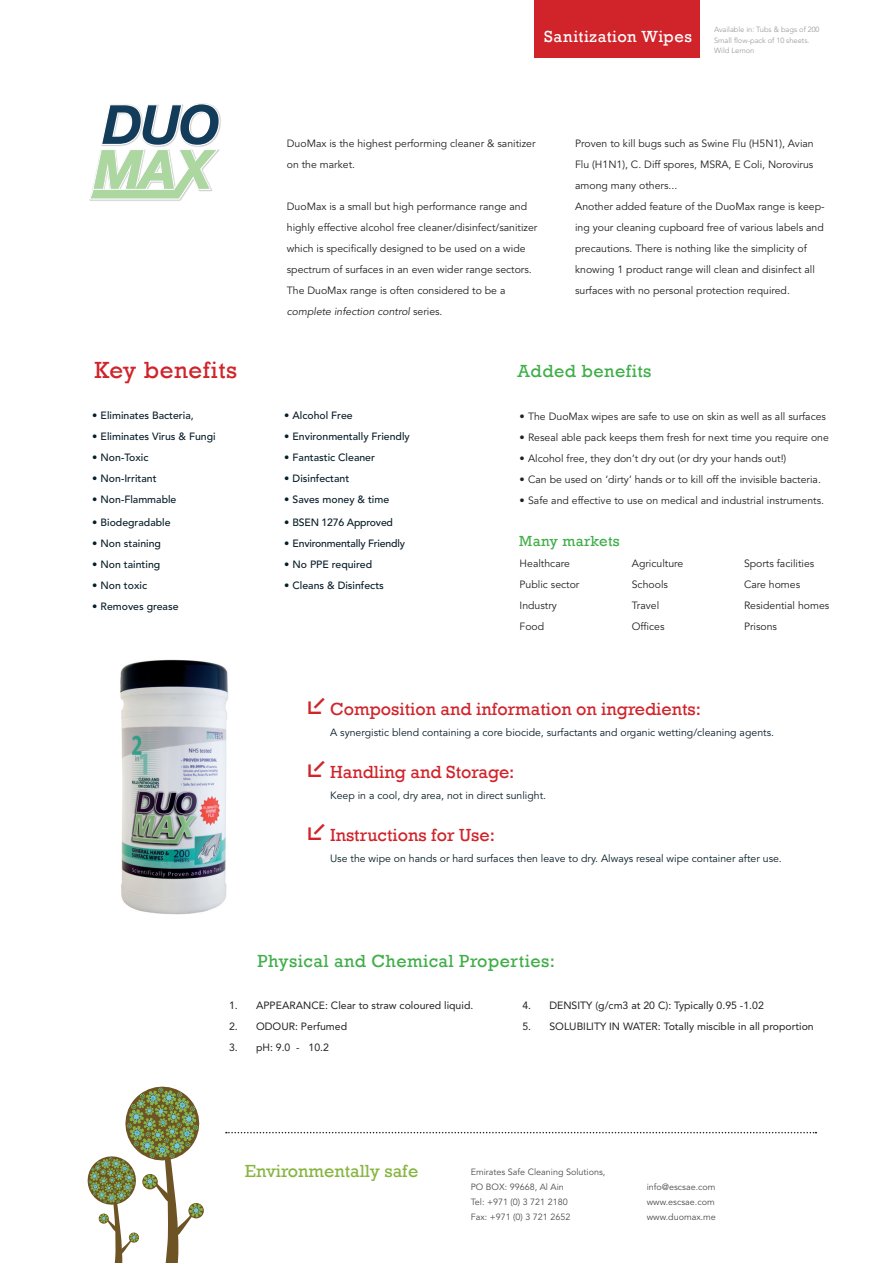
<style>
.page{position:relative;width:893px;height:1263px;background:#fff}
.page>*{position:absolute;margin:0;border:0;box-sizing:border-box;transform-origin:0 0}
.t1{font:36px "Klavika Arrows";color:#d1232a}
.t2{font:24px "Rockwell";letter-spacing:.025em;color:#d1232a}
.t3{font:18px "Rockwell";color:#d1232a}
.t4{font:18px "Rockwell";letter-spacing:.025em;color:#40ae49}
.t5{font:18px "Rockwell";color:#87b540}
.t6{font:16.5px "Rockwell";letter-spacing:.035em;color:#fff}
.t7{font:15px "Rockwell";letter-spacing:.025em;color:#40ae49}
.t8{font:10.5px/21px "Avenir LT Std";color:#231f20}
.t9{font:500 10.5px "Avenir LT Std";color:#081d28}
.t10{font:10.5px "Avenir LT Std";color:#081d28}
.t11{font:10.5px "Avenir LT Std";color:#231f20}
.t12{font:500 10.5px "Avenir LT Std";letter-spacing:-.02em;color:#081d28}
.t13{font:italic 10.5px "Avenir LT Std";color:#231f20}
.t14{font:9px "Avenir LT Std";color:#4b4c4d}
.t15{font:300 7.5px "Avenir LT Std";color:#939598}
.s1{font-style:normal}
</style>
<div class="page">
<img style="left:120px;top:659px;width:108px;height:256px">
<div style="left:534px;top:0;width:166px;height:58px;background:#d1232a"></div>
<img style="left:89px;top:199px;width:93px;height:2px">
<svg style="left:91px;top:103px;width:129px;height:96px"></svg>
<svg style="left:226px;top:1132px;width:590px;height:1px"></svg>
<svg style="left:87px;top:1086px;width:117px;height:177px"></svg>
<p class="t6" style="left:544px;top:27px;width:149px">Sanitization Wipes</p>
<p class="t15" style="left:714px;top:25px;width:107px">Available in: Tubs &amp; bags of 200</p>
<p class="t15" style="left:714px;top:36px;width:97px">Small flow-pack of 10 sheets.</p>
<p class="t15" style="left:714px;top:46px;width:42px">Wild Lemon</p>
<p class="t2" style="left:95px;top:356px;width:144px">Key benefits</p>
<p class="t9" style="left:92px;top:409px;width:103px">• Eliminates Bacteria,</p>
<p class="t9" style="left:92px;top:430px;width:125px">• Eliminates Virus &amp; Fungi</p>
<p class="t9" style="left:92px;top:451px;width:58px">• Non-Toxic</p>
<p class="t9" style="left:92px;top:472px;width:66px">• Non-Irritant</p>
<p class="t9" style="left:92px;top:493px;width:86px">• Non-Flammable</p>
<p class="t9" style="left:92px;top:516px;width:80px">• Biodegradable</p>
<p class="t9" style="left:92px;top:537px;width:70px">• Non staining</p>
<p class="t9" style="left:92px;top:558px;width:70px">• Non tainting</p>
<p class="t9" style="left:92px;top:579px;width:57px">• Non toxic</p>
<p class="t9" style="left:92px;top:600px;width:88px">• Removes grease</p>
<p class="t8" style="left:287px;top:134px;width:250px">DuoMax is the highest performing cleaner &amp; sanitizer on the market.</p>
<p class="t8" style="left:287px;top:197px;width:252px">DuoMax is a small but high performance range and highly effective alcohol free cleaner/disinfect/sanitizer which is specifically designed to be used on a wide spectrum of surfaces in an even wider range sectors.<br>The DuoMax range is often considered to be a</p>
<p class="t13" style="left:287px;top:306px;width:157px">complete infection control <span class="s1">series.</span></p>
<p class="t8" style="left:575px;top:134px;width:240px;text-align:justify">Proven to kill bugs such as Swine Flu (H5N1), Avian Flu (H1N1), C. Diff spores, MSRA, E Coli, Norovirus among many others...</p>
<p class="t8" style="left:575px;top:197px;width:251px">Another added feature of the DuoMax range is keep&shy;ing your cleaning cupboard free of various labels and precautions. There is nothing like the simplicity of knowing 1 product range will clean and disinfect all surfaces with no personal protection required.</p>
<p class="t9" style="left:284px;top:409px;width:70px">• Alcohol Free</p>
<p class="t9" style="left:284px;top:430px;width:127px">• Environmentally Friendly</p>
<p class="t9" style="left:284px;top:451px;width:92px">• Fantastic Cleaner</p>
<p class="t9" style="left:284px;top:472px;width:67px">• Disinfectant</p>
<p class="t9" style="left:284px;top:493px;width:107px">• Saves money &amp; time</p>
<p class="t12" style="left:284px;top:516px;width:111px">• BSEN 1276 Approved</p>
<p class="t12" style="left:284px;top:537px;width:122px">• Environmentally Friendly</p>
<p class="t9" style="left:284px;top:558px;width:90px">• No PPE required</p>
<p class="t9" style="left:284px;top:579px;width:101px">• Cleans &amp; Disinfects</p>
<p class="t4" style="left:518px;top:360px;width:135px">Added benefits</p>
<p class="t8" style="left:520px;top:406px;width:308px">• The DuoMax wipes are safe to use on skin as well as all surfaces</p>
<p class="t8" style="left:520px;top:427px;width:311px">• Reseal able pack keeps them fresh for next time you require one</p>
<p class="t8" style="left:520px;top:448px;width:268px">• Alcohol free, they don’t dry out (or dry your hands out!)</p>
<p class="t8" style="left:520px;top:469px;width:303px">• Can be used on ‘dirty’ hands or to kill off the invisible bacteria.</p>
<p class="t8" style="left:520px;top:490px;width:306px">• Safe and effective to use on medical and industrial instruments.</p>
<p class="t7" style="left:519px;top:532px;width:102px">Many markets</p>
<p class="t8" style="left:520px;top:553px;width:52px">Healthcare</p>
<p class="t8" style="left:520px;top:574px;width:61px">Public sector</p>
<p class="t8" style="left:520px;top:595px;width:39px">Industry</p>
<p class="t8" style="left:520px;top:616px;width:26px">Food</p>
<p class="t8" style="left:632px;top:553px;width:53px">Agriculture</p>
<p class="t8" style="left:632px;top:574px;width:38px">Schools</p>
<p class="t8" style="left:632px;top:595px;width:29px">Travel</p>
<p class="t8" style="left:632px;top:616px;width:34px">Offices</p>
<p class="t8" style="left:744px;top:553px;width:72px">Sports facilities</p>
<p class="t8" style="left:744px;top:574px;width:87px">Care homes<br>Residential homes<br>Prisons</p>
<p class="t1" style="left:305px;top:690px;width:23px">m</p>
<p class="t3" style="left:330px;top:698px;width:372px">Composition and information on ingredients:</p>
<p class="t10" style="left:330px;top:726px;width:445px">A synergistic blend containing a core biocide, surfactants and organic wetting/cleaning agents.</p>
<p class="t3" style="left:330px;top:761px;width:186px">Handling and Storage:</p>
<p class="t10" style="left:330px;top:789px;width:218px">Keep in a cool, dry area, not in direct sunlight.</p>
<p class="t3" style="left:330px;top:824px;width:166px">Instructions for Use:</p>
<p class="t10" style="left:330px;top:852px;width:453px">Use the wipe on hands or hard surfaces then leave to dry. Always reseal wipe container after use.</p>
<p class="t1" style="left:305px;top:753px;width:23px">m</p>
<p class="t1" style="left:305px;top:816px;width:23px">m</p>
<p class="t4" style="left:258px;top:950px;width:299px">Physical and Chemical Properties:</p>
<p class="t11" style="left:229px;top:999px;width:246px">1. APPEARANCE: Clear to straw coloured liquid.</p>
<p class="t11" style="left:229px;top:1020px;width:120px">2. ODOUR: Perfumed</p>
<p class="t11" style="left:229px;top:1041px;width:101px">3. pH: 9.0 - 10.2</p>
<p class="t11" style="left:522px;top:999px;width:243px">4. DENSITY (g/cm3 at 20 C): Typically 0.95 -1.02</p>
<p class="t11" style="left:522px;top:1020px;width:293px">5. SOLUBILITY IN WATER: Totally miscible in all proportion</p>
<p class="t5" style="left:245px;top:1160px;width:175px">Environmentally safe</p>
<p class="t14" style="left:471px;top:1166px;width:136px">Emirates Safe Cleaning Solutions,</p>
<p class="t14" style="left:471px;top:1181px;width:95px">PO BOX: 99668, Al Ain</p>
<p class="t14" style="left:471px;top:1196px;width:99px">Tel: +971 (0) 3 721 2180</p>
<p class="t14" style="left:471px;top:1211px;width:101px">Fax: +971 (0) 3 721 2652</p>
<p class="t14" style="left:647px;top:1181px;width:70px">info@escsae.com</p>
<p class="t14" style="left:647px;top:1196px;width:70px">www.escsae.com</p>
<p class="t14" style="left:647px;top:1211px;width:71px">www.duomax.me</p>
</div>
